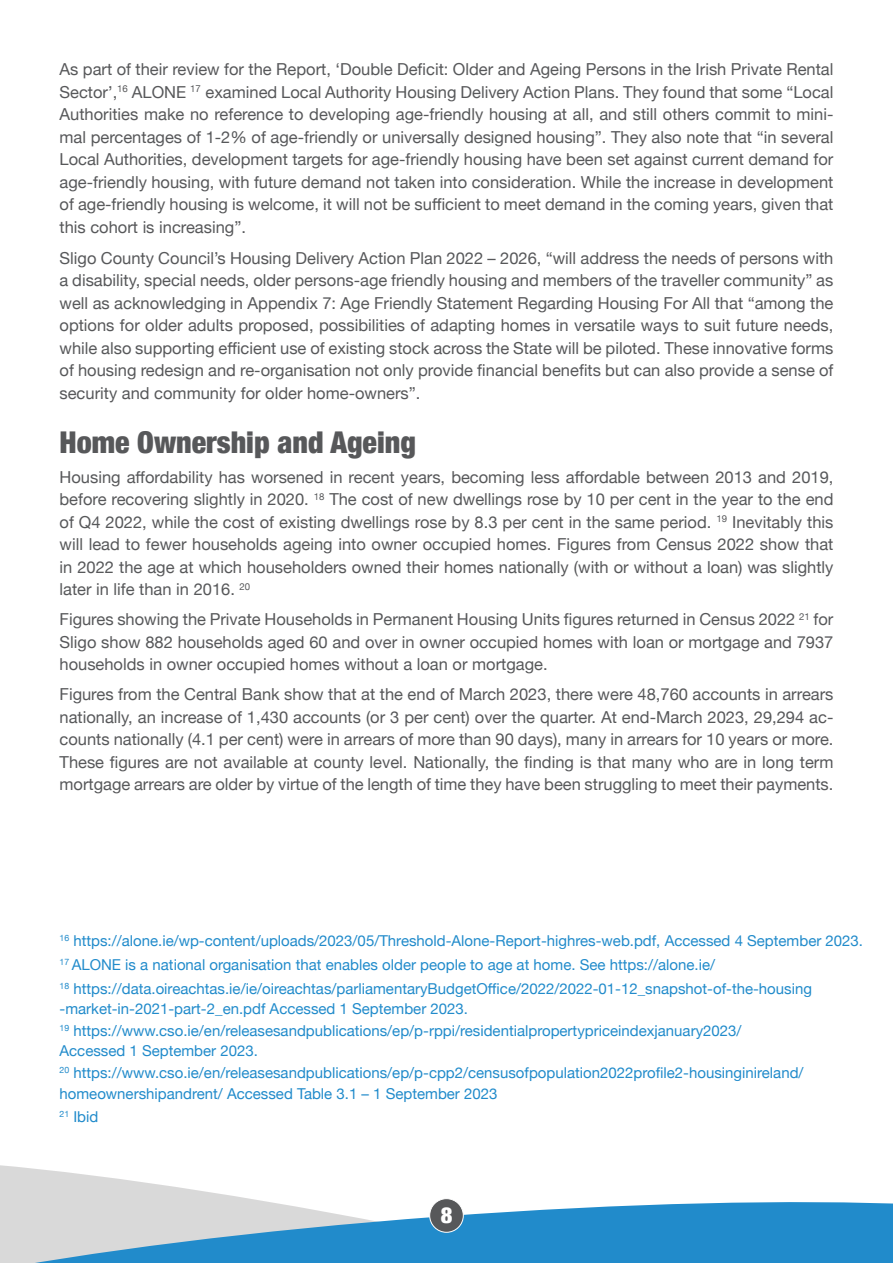
<style>
.page{position:relative;width:893px;height:1263px;background:#fff}
.page>*{position:absolute;margin:0;border:0;box-sizing:border-box;transform-origin:0 0}
.t1{font:900 condensed 30px "Helvetica Neue";color:#57585a}
.t2{font:900 condensed 22.35px "Helvetica Neue";color:#fff}
.text{font:16.5px/22.5px "Helvetica Neue";color:#57585a;text-align:justify}
.t3{font:15px "Helvetica Neue";color:#218bcb}
</style>
<div class="page">
<svg style="left:0;top:1165px;width:187px;height:24px;fill:#d9d9d9"></svg>
<svg style="left:0;top:1189px;width:893px;height:74px;fill:#218bcb"></svg>
<div style="left:430px;top:1198px;width:33px;height:34px;background:#57585a;border-radius:50%"></div>
<div style="left:429px;top:1198px;width:35px;height:35px;border:1px solid #fff;border-radius:50%"></div>
<p class="text" style="left:60px;top:59px;width:775px">As part of their review for the Report, ‘Double Deficit: Older and Ageing Persons in the Irish Private Rental Sector’,<sup>16</sup> ALONE <sup>17</sup> examined Local Authority Housing Delivery Action Plans. They found that some “Local Authorities make no reference to developing age-friendly housing at all, and still others commit to mini&shy;mal percentages of 1-2% of age-friendly or universally designed housing”. They also note that “in several Local Authorities, development targets for age-friendly housing have been set against current demand for age-friendly housing, with future demand not taken into consideration. While the increase in development of age-friendly housing is welcome, it will not be sufficient to meet demand in the coming years, given that this cohort is increasing”.</p>
<p class="text" style="left:60px;top:248px;width:775px">Sligo County Council’s Housing Delivery Action Plan 2022 – 2026, “will address the needs of persons with a disability, special needs, older persons-age friendly housing and members of the traveller community” as well as acknowledging in Appendix 7: Age Friendly Statement Regarding Housing For All that “among the options for older adults proposed, possibilities of adapting homes in versatile ways to suit future needs, while also supporting efficient use of existing stock across the State will be piloted. These innovative forms of housing redesign and re-organisation not only provide financial benefits but can also provide a sense of security and community for older home-owners”.</p>
<p class="t1" style="left:60px;top:417px;width:358px">Home Ownership and Ageing</p>
<p class="text" style="left:60px;top:467px;width:775px">Housing affordability has worsened in recent years, becoming less affordable between 2013 and 2019, before recovering slightly in 2020. <sup>18</sup> The cost of new dwellings rose by 10 per cent in the year to the end of Q4 2022, while the cost of existing dwellings rose by 8.3 per cent in the same period. <sup>19</sup> Inevitably this will lead to fewer households ageing into owner occupied homes. Figures from Census 2022 show that in 2022 the age at which householders owned their homes nationally (with or without a loan) was slightly later in life than in 2016. <sup>20</sup></p>
<p class="text" style="left:60px;top:609px;width:775px">Figures showing the Private Households in Permanent Housing Units figures returned in Census 2022 <sup>21</sup> for Sligo show 882 households aged 60 and over in owner occupied homes with loan or mortgage and 7937 households in owner occupied homes without a loan or mortgage.</p>
<p class="text" style="left:60px;top:684px;width:775px">Figures from the Central Bank show that at the end of March 2023, there were 48,760 accounts in arrears nationally, an increase of 1,430 accounts (or 3 per cent) over the quarter. At end-March 2023, 29,294 ac&shy;counts nationally (4.1 per cent) were in arrears of more than 90 days), many in arrears for 10 years or more.<br>These figures are not available at county level. Nationally, the finding is that many who are in long term mortgage arrears are older by virtue of the length of time they have been struggling to meet their payments.</p>
<p class="t3" style="left:60px;top:930px;width:805px"><sup>16</sup> https://alone.ie/wp-content/uploads/2023/05/Threshold-Alone-Report-highres-web.pdf, Accessed 4 September 2023.</p>
<p class="t3" style="left:60px;top:954px;width:657px"><sup>17</sup> ALONE is a national organisation that enables older people to age at home. See https://alone.ie/</p>
<p class="t3" style="left:60px;top:978px;width:754px"><sup>18</sup> https://data.oireachtas.ie/ie/oireachtas/parliamentaryBudgetOffice/2022/2022-01-12_snapshot-of-the-housing</p>
<p class="t3" style="left:60px;top:997px;width:410px">-market-in-2021-part-2_en.pdf Accessed 1 September 2023.</p>
<p class="t3" style="left:60px;top:1020px;width:683px"><sup>19</sup> https://www.cso.ie/en/releasesandpublications/ep/p-rppi/residentialpropertypriceindexjanuary2023/</p>
<p class="t3" style="left:60px;top:1039px;width:200px">Accessed 1 September 2023.</p>
<p class="t3" style="left:60px;top:1062px;width:745px"><sup>20</sup> https://www.cso.ie/en/releasesandpublications/ep/p-cpp2/censusofpopulation2022profile2-housinginireland/</p>
<p class="t3" style="left:60px;top:1083px;width:439px">homeownershipandrent/ Accessed Table 3.1 – 1 September 2023</p>
<p class="t3" style="left:60px;top:1105px;width:40px"><sup>21</sup> Ibid</p>
<p class="t2" style="left:441px;top:1197px;width:13px">8</p>
</div>
